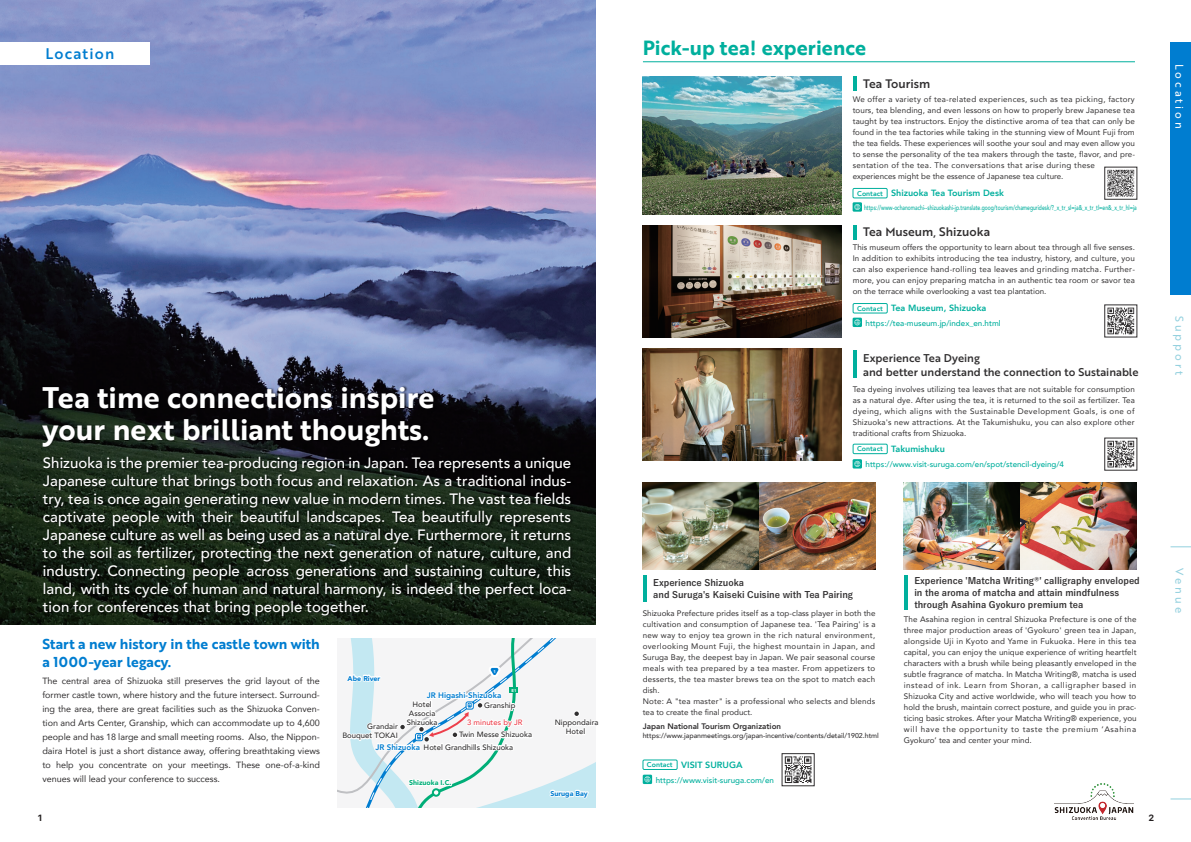
<style>
.page{position:relative;width:1191px;height:842px;background:#fff}
.page>*{position:absolute;margin:0;border:0;box-sizing:border-box;transform-origin:0 0}
.t1{font:29px/32px "Brother 1816 Bold";color:#fff}
.t2{font:20px "Brother 1816 Bold";color:#00af9d}
.t3{font:500 15px/18px "Avenir";color:#fff;text-align:justify}
.t4{font:15px "Brother 1816 Medium";letter-spacing:.08em;color:#007dd0}
.t5{font:14px/18px "Brother 1816 Bold";color:#007dd0}
.t6{font:12px "Brother 1816 Medium";color:#312f30}
.t7{font:11px/14px "Brother 1816 Medium";color:#312f30}
.t8{font:11px "Brother 1816 Regular";letter-spacing:.26em;color:#93d0de}
.t9{font:11px "Brother 1816 Regular";letter-spacing:.26em;color:#fff}
.t10{font:9px/14px "Avenir";color:#312f30;text-align:justify}
.t11{font:700 9px/12px "Yu Go";color:#312f30}
.t12{font:800 9px "Avenir";color:#00af9d}
.t13{font:700 9px "Galvji";color:#231f20}
.t14{font:8px/11px "Avenir";letter-spacing:.015em;color:#312f30;text-align:justify}
.t15{font:500 8px "Avenir";color:#00af9d}
.t16{font:800 8px "Avenir";color:#312f30}
.t17{font:800 8px "Avenir";color:#007dd0}
.t18{font:500 7.7px/9px "Avenir";color:#312f30;text-align:center}
.t19{font:500 7.7px "Avenir";color:#ed3f4b}
.t20{font:500 7px "Avenir";color:#00af9d;scale:.72 1}
.t21{font:500 7px "Avenir";color:#312f30}
.t22{font:900 7px "Avenir";color:#007dd0}
.t23{font:900 7px "Avenir";color:#00ae78}
.t24{font:900 4px "Avenir";color:#fff}
.s1{font-size:7px}
</style>
<div class="page">
<img style="left:0;top:0;width:595px;height:625px">
<div style="left:0;top:43px;width:150px;height:22px;background:#fff"></div>
<img style="left:642px;top:76px;width:199px;height:138px">
<img style="left:642px;top:225px;width:199px;height:112px">
<img style="left:642px;top:348px;width:199px;height:112px">
<svg style="left:643px;top:575px;width:3px;height:27px"></svg>
<hr style="left:643px;top:61px;width:492px;height:1px;background:#00af9d">
<svg style="left:642px;top:775px;width:10px;height:9px"></svg>
<svg style="left:644px;top:776px;width:6px;height:6px"></svg>
<img style="left:642px;top:482px;width:233px;height:87px">
<img style="left:904px;top:482px;width:232px;height:87px">
<hr style="left:904px;top:575px;width:3px;height:34px;background:#00af9d">
<img style="left:41px;top:381px;width:397px;height:72px">
<img style="left:41px;top:453px;width:538px;height:169px">
<svg style="left:853px;top:77px;width:3px;height:14px"></svg>
<div style="left:852px;top:188px;width:35px;height:10px;border:1px solid #00af9d"></div>
<svg style="left:853px;top:225px;width:3px;height:14px"></svg>
<div style="left:853px;top:303px;width:34px;height:10px;border:1px solid #00af9d"></div>
<svg style="left:852px;top:318px;width:10px;height:9px"></svg>
<svg style="left:854px;top:319px;width:6px;height:6px"></svg>
<div style="left:852px;top:202px;width:10px;height:10px;background:#00af9d"></div>
<svg style="left:854px;top:204px;width:6px;height:6px"></svg>
<svg style="left:853px;top:350px;width:3px;height:28px"></svg>
<div style="left:642px;top:760px;width:35px;height:10px;border:1px solid #00af9d"></div>
<div style="left:853px;top:444px;width:34px;height:10px;border:1px solid #00af9d"></div>
<svg style="left:852px;top:459px;width:10px;height:9px"></svg>
<svg style="left:854px;top:461px;width:6px;height:6px"></svg>
<svg style="left:338px;top:638px;width:258px;height:169px"></svg>
<svg style="left:1107px;top:308px;width:27px;height:26px"></svg>
<svg style="left:1107px;top:441px;width:27px;height:26px"></svg>
<svg style="left:785px;top:756px;width:26px;height:27px"></svg>
<div style="left:1104px;top:167px;width:33px;height:33px;border:1px solid #312f30"></div>
<svg style="left:1107px;top:170px;width:27px;height:27px"></svg>
<img style="left:1054px;top:783px;width:79px;height:37px">
<div style="left:1170px;top:43px;width:21px;height:252px;background:#007dd0"></div>
<svg style="left:1170px;top:546px;width:21px;height:1px"></svg>
<svg style="left:1170px;top:798px;width:21px;height:1px"></svg>
<h3 class="t4" style="left:45px;top:42px;width:71px">Location</h3>
<h1 class="t1" style="left:43px;top:380px;width:393px">Tea time connections inspire your next brilliant thoughts.</h1>
<p class="t3" style="left:43px;top:453px;width:530px">Shizuoka is the premier tea-producing region in Japan. Tea represents a unique Japanese culture that brings both focus and relaxation. As a traditional indus&shy;try, tea is once again generating new value in modern times. The vast tea fields captivate people with their beautiful landscapes. Tea beautifully represents Japanese culture as well as being used as a natural dye. Furthermore, it returns to the soil as fertilizer, protecting the next generation of nature, culture, and industry. Connecting people across generations and sustaining culture, this land, with its cycle of human and natural harmony, is indeed the perfect loca&shy;tion for conferences that bring people together.</p>
<h3 class="t5" style="left:42px;top:635px;width:279px">Start a new history in the castle town with a 1000-year legacy.</h3>
<p class="t10" style="left:42px;top:673px;width:279px">The central area of Shizuoka still preserves the grid layout of the former castle town, where history and the future intersect. Surround&shy;ing the area, there are great facilities such as the Shizuoka Conven&shy;tion and Arts Center, Granship, which can accommodate up to 4,600 people and has 18 large and small meeting rooms. Also, the Nippon&shy;daira Hotel is just a short distance away, offering breathtaking views to help you concentrate on your meetings. These one-of-a-kind venues will lead your conference to success.</p>
<p class="t24" style="left:493px;top:668px;width:4px">1</p>
<p class="t22" style="left:348px;top:672px;width:34px">Abe River</p>
<p class="t24" style="left:511px;top:687px;width:6px">E1</p>
<p class="t19" style="left:467px;top:716px;width:57px">3 minutes by JR</p>
<p class="t17" style="left:427px;top:689px;width:76px">JR Higashi-Shizuoka</p>
<p class="t18" style="left:484px;top:700px;width:33px">Granship</p>
<p class="t18" style="left:423px;top:728px;width:110px;line-height:12.2px;text-align:left;text-indent:35px">Twin Messe Shizuoka<br>Hotel Grandhills Shizuoka</p>
<p class="t18" style="left:407px;top:699px;width:32px">Hotel<br>Associa<br>Shizuoka</p>
<p class="t18" style="left:555px;top:718px;width:45px">Nippondaira<br>Hotel</p>
<p class="t18" style="left:342px;top:722px;width:57px;text-align:right">Grandair<br>Bouquet TOKAI</p>
<p class="t17" style="left:375px;top:740px;width:46px">JR Shizuoka</p>
<p class="t23" style="left:409px;top:777px;width:44px">Shizuoka I.C.</p>
<p class="t22" style="left:550px;top:787px;width:39px">Suruga Bay</p>
<h2 class="t2" style="left:642px;top:32px;width:225px">Pick-up tea! experience</h2>
<h3 class="t6" style="left:863px;top:74px;width:69px">Tea Tourism</h3>
<p class="t14" style="left:852px;top:93px;width:284px;text-align:left">We offer a variety of tea-related experiences, such as tea picking, factory tours, tea blending, and even lessons on how to properly brew Japanese tea taught by tea instructors. Enjoy the distinctive aroma of tea that can only be found in the tea factories while taking in the stunning view of Mount Fuji from the tea fields. These experiences will soothe your soul and may even allow you to sense the personality of the tea makers through the taste, flavor, and pre&shy;sentation of the tea. The conversations that arise during these experiences might be the essence of Japanese tea culture.</p>
<p class="t12" style="left:857px;top:186px;width:148px"><span class="s1">Contact</span> Shizuoka Tea Tourism Desk</p>
<p class="t20" style="left:864px;top:202px;width:380px">https://www-ochanomachi--shizuokashi-jp.translate.goog/tourism/chameguridesk/?_x_tr_sl=ja&amp;_x_tr_tl=en&amp;_x_tr_hl=ja</p>
<h3 class="t6" style="left:863px;top:223px;width:128px">Tea Museum, Shizuoka</h3>
<p class="t14" style="left:852px;top:242px;width:284px">This museum offers the opportunity to learn about tea through all five senses.<br>In addition to exhibits introducing the tea industry, history, and culture, you can also experience hand-rolling tea leaves and grinding matcha. Further&shy;more, you can enjoy preparing matcha in an authentic tea room or savor tea on the terrace while overlooking a vast tea plantation.</p>
<p class="t12" style="left:857px;top:301px;width:131px"><span class="s1">Contact</span> Tea Museum, Shizuoka</p>
<p class="t15" style="left:865px;top:316px;width:137px">https://tea-museum.jp/index_en.html</p>
<h3 class="t7" style="left:863px;top:351px;width:277px">Experience Tea Dyeing<br>and better understand the connection to Sustainable</h3>
<p class="t14" style="left:852px;top:384px;width:284px">Tea dyeing involves utilizing tea leaves that are not suitable for consumption as a natural dye. After using the tea, it is returned to the soil as fertilizer. Tea dyeing, which aligns with the Sustainable Development Goals, is one of Shizuoka's new attractions. At the Takumishuku, you can also explore other traditional crafts from Shizuoka.</p>
<p class="t12" style="left:857px;top:442px;width:89px"><span class="s1">Contact</span> Takumishuku</p>
<p class="t15" style="left:865px;top:457px;width:200px">https://www.visit-suruga.com/en/spot/stencil-dyeing/4</p>
<p class="t11" style="left:653px;top:577px;width:201px">Experience Shizuoka<br>and Suruga's Kaiseki Cuisine with Tea Pairing</p>
<p class="t14" style="left:642px;top:607px;width:234px;text-align:left">Shizuoka Prefecture prides itself as a top-class player in both the cultivation and consumption of Japanese tea. 'Tea Pairing' is a new way to enjoy tea grown in the rich natural environment, overlooking Mount Fuji, the highest mountain in Japan, and Suruga Bay, the deepest bay in Japan. We pair seasonal course meals with tea prepared by a tea master. From appetizers to desserts, the tea master brews tea on the spot to match each dish.<br>Note: A "tea master" is a professional who selects and blends tea to create the final product.</p>
<p class="t16" style="left:642px;top:720px;width:140px">Japan National Tourism Organization</p>
<p class="t21" style="left:642px;top:730px;width:238px">https://www.japanmeetings.org/japan-incentive/contents/detail/1902.html</p>
<p class="t12" style="left:647px;top:758px;width:97px"><span class="s1">Contact</span> VISIT SURUGA</p>
<p class="t15" style="left:655px;top:773px;width:120px">https://www.visit-suruga.com/en</p>
<p class="t11" style="left:914px;top:575px;width:227px">Experience 'Matcha Writing®' calligraphy enveloped in the aroma of matcha and attain mindfulness through Asahina Gyokuro premium tea</p>
<p class="t14" style="left:904px;top:613px;width:234px">The Asahina region in central Shizuoka Prefecture is one of the three major production areas of 'Gyokuro' green tea in Japan, alongside Uji in Kyoto and Yame in Fukuoka. Here in this tea capital, you can enjoy the unique experience of writing heartfelt characters with a brush while being pleasantly enveloped in the subtle fragrance of matcha. In Matcha Writing®, matcha is used instead of ink. Learn from Shoran, a calligrapher based in Shizuoka City and active worldwide, who will teach you how to hold the brush, maintain correct posture, and guide you in prac&shy;ticing basic strokes. After your Matcha Writing® experience, you will have the opportunity to taste the premium ‘Asahina Gyokuro’ tea and center your mind.</p>
<p class="t13" style="left:38px;top:812px;width:6px">1</p>
<p class="t13" style="left:1148px;top:812px;width:7px">2</p>
<h3 class="t9" style="left:1187px;top:64px;width:66px;rotate:90deg">Location</h3>
<h3 class="t8" style="left:1187px;top:316px;width:60px;rotate:90deg">Support</h3>
<h3 class="t8" style="left:1187px;top:568px;width:46px;rotate:90deg">Venue</h3>
</div>
